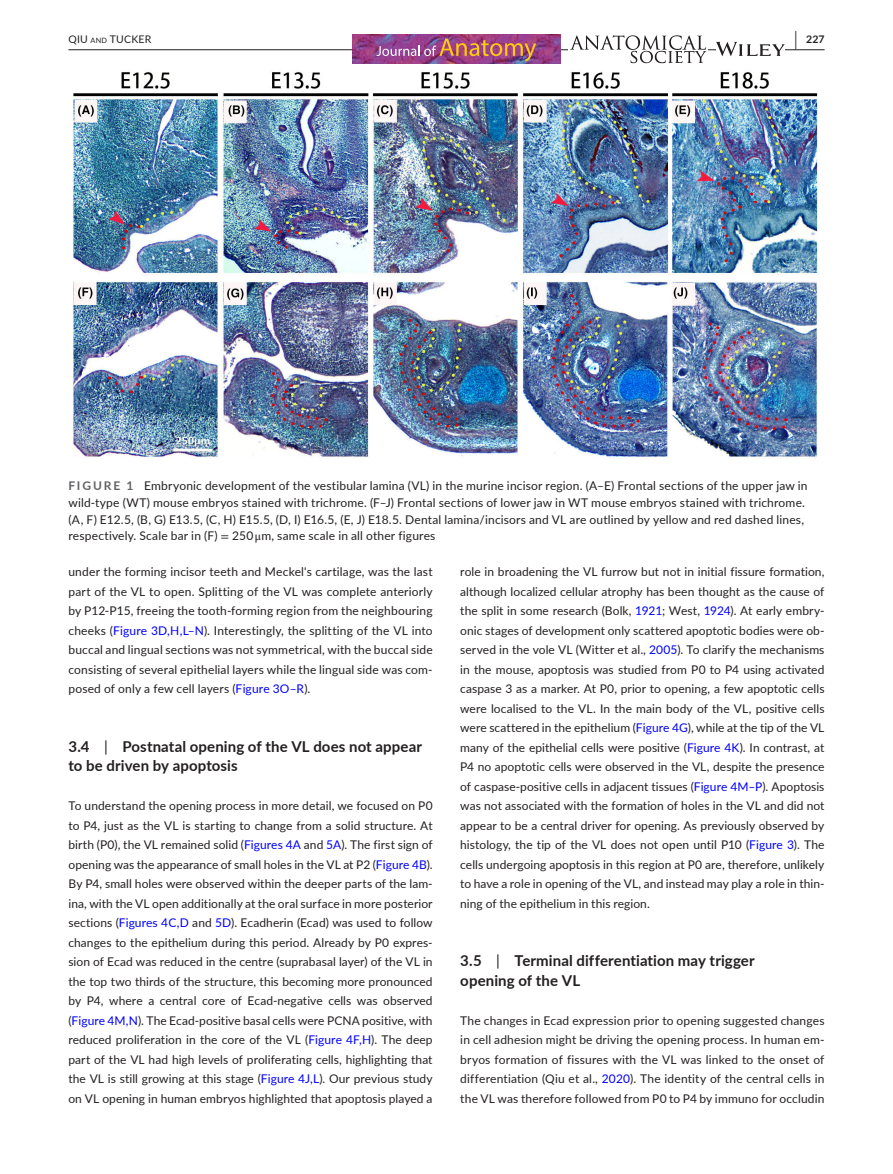
<style>
.page{position:relative;width:893px;height:1174px;background:#fff}
.page>*{position:absolute;margin:0;border:0;box-sizing:border-box;transform-origin:0 0}
.t1{font:700 15px/19.5px "Lato";letter-spacing:.01em;color:#231f20}
.t2{font:12px/19.5px "Lato";letter-spacing:.015em;color:#231f20;text-align:justify}
.t3{font:10.5px "Lato";letter-spacing:.02em;color:#231f20}
.t4{font:700 10.5px "Lato";color:#231f20}
.s1{font-size:7.35px}
.s2{font-size:19.5px}
.s3{font-weight:700;color:#636366}
.s4{font-family:"STIX"}
.s5{color:#00f}
.s6{font-weight:400}
</style>
<div class="page">
<hr style="left:68px;top:49px;width:756px;height:1px;background:#231f20">
<img style="left:352px;top:34px;width:209px;height:30px">
<img style="left:376px;top:39px;width:160px;height:22px">
<img style="left:568px;top:35px;width:140px;height:29px">
<svg style="left:716px;top:42px;width:69px;height:14px"></svg>
<img style="left:73px;top:72px;width:745px;height:386px">
<p class="t3" style="left:68px;top:31px;width:84px">QIU <span class="s1">and</span> TUCKER</p>
<p class="t4" style="left:795px;top:31px;width:31px"><span class="s2">|</span> 227</p>
<p class="t2" style="left:68px;top:477px;width:741px;line-height:16.5px;text-align:left"><span class="s3">FIGURE 1</span> Embryonic development of the vestibular lamina (VL) in the murine incisor region. (A–E) Frontal sections of the upper jaw in wild-type (WT) mouse embryos stained with trichrome. (F–J) Frontal sections of lower jaw in WT mouse embryos stained with trichrome. (A, F) E12.5, (B, G) E13.5, (C, H) E15.5, (D, I) E16.5, (E, J) E18.5. Dental lamina/incisors and VL are outlined by yellow and red dashed lines, respectively. Scale bar in (F) <span class="s4">=</span> 250 <span class="s4">μ</span>m, same scale in all other figures</p>
<p class="t2" style="left:68px;top:561px;width:366px">under the forming incisor teeth and Meckel's cartilage, was the last part of the VL to open. Splitting of the VL was complete anteriorly by P12-P15, freeing the tooth-forming region from the neighbouring cheeks (<span class="s5">Figure 3D,H,L–N</span>). Interestingly, the splitting of the VL into buccal and lingual sections was not symmetrical, with the buccal side consisting of several epithelial layers while the lingual side was com&shy;posed of only a few cell layers (<span class="s5">Figure 3O–R</span>).</p>
<p class="t1" style="left:68px;top:736px;width:355px">3.4 <span class="s6">|</span> Postnatal opening of the VL does not appear to be driven by apoptosis</p>
<p class="t2" style="left:68px;top:795px;width:366px">To understand the opening process in more detail, we focused on P0 to P4, just as the VL is starting to change from a solid structure. At birth (P0), the VL remained solid (<span class="s5">Figures 4A</span> and <span class="s5">5A</span>). The first sign of opening was the appearance of small holes in the VL at P2 (<span class="s5">Figure 4B</span>).<br>By P4, small holes were observed within the deeper parts of the lam&shy;ina, with the VL open additionally at the oral surface in more posterior sections (<span class="s5">Figures 4C,D</span> and <span class="s5">5D</span>). Ecadherin (Ecad) was used to follow changes to the epithelium during this period. Already by P0 expres&shy;sion of Ecad was reduced in the centre (suprabasal layer) of the VL in the top two thirds of the structure, this becoming more pronounced by P4, where a central core of Ecad-negative cells was observed (<span class="s5">Figure 4M,N</span>). The Ecad-positive basal cells were PCNA positive, with reduced proliferation in the core of the VL (<span class="s5">Figure 4F,H</span>). The deep part of the VL had high levels of proliferating cells, highlighting that the VL is still growing at this stage (<span class="s5">Figure 4J,L</span>). Our previous study on VL opening in human embryos highlighted that apoptosis played a</p>
<p class="t2" style="left:460px;top:561px;width:366px">role in broadening the VL furrow but not in initial fissure formation, although localized cellular atrophy has been thought as the cause of the split in some research (Bolk, <span class="s5">1921</span>; West, <span class="s5">1924</span>). At early embry&shy;onic stages of development only scattered apoptotic bodies were ob&shy;served in the vole VL (Witter et al., <span class="s5">2005</span>). To clarify the mechanisms in the mouse, apoptosis was studied from P0 to P4 using activated caspase 3 as a marker. At P0, prior to opening, a few apoptotic cells were localised to the VL. In the main body of the VL, positive cells were scattered in the epithelium (<span class="s5">Figure 4G</span>), while at the tip of the VL many of the epithelial cells were positive (<span class="s5">Figure 4K</span>). In contrast, at P4 no apoptotic cells were observed in the VL, despite the presence of caspase-positive cells in adjacent tissues (<span class="s5">Figure 4M–P</span>). Apoptosis was not associated with the formation of holes in the VL and did not appear to be a central driver for opening. As previously observed by histology, the tip of the VL does not open until P10 (<span class="s5">Figure 3</span>). The cells undergoing apoptosis in this region at P0 are, therefore, unlikely to have a role in opening of the VL, and instead may play a role in thin&shy;ning of the epithelium in this region.</p>
<p class="t1" style="left:460px;top:950px;width:296px">3.5 <span class="s6">|</span> Terminal differentiation may trigger opening of the VL</p>
<p class="t2" style="left:460px;top:1010px;width:366px">The changes in Ecad expression prior to opening suggested changes in cell adhesion might be driving the opening process. In human em&shy;bryos formation of fissures with the VL was linked to the onset of differentiation (Qiu et al., <span class="s5">2020</span>). The identity of the central cells in the VL was therefore followed from P0 to P4 by immuno for occludin</p>
</div>
